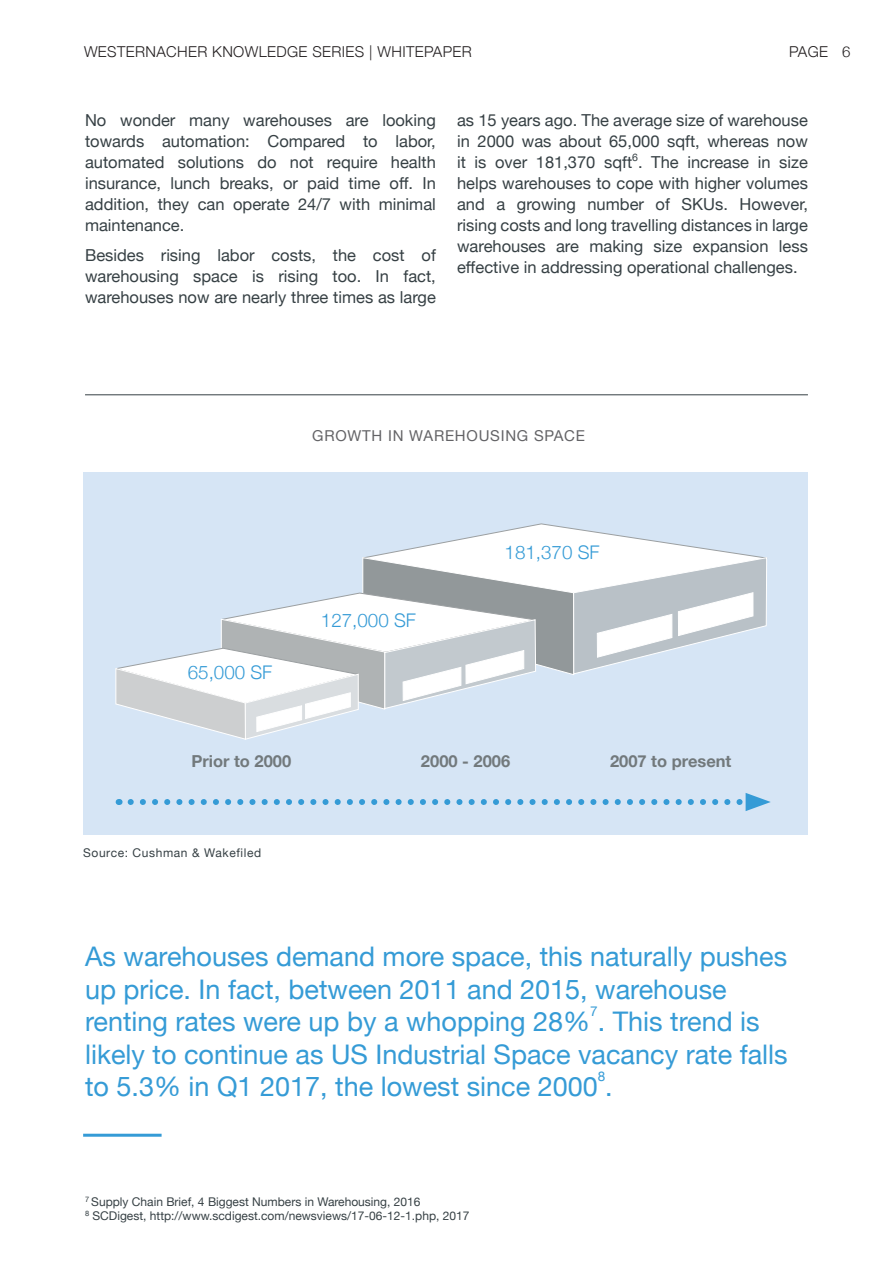
<style>
.page{position:relative;width:893px;height:1263px;background:#fff}
.page>*{position:absolute;margin:0;border:0;box-sizing:border-box;transform-origin:0 0}
.t1{font:27px/32.4px "Helvetica Neue";color:#359bd6}
.t2{font:300 18.75px "Helvetica Neue";color:#359bd6}
.t3{font:16.5px/21px "Helvetica Neue";color:#364044;text-align:justify}
.t4{font:700 16.5px "Helvetica Neue";color:#72797c}
.t5{font:300 15px "Helvetica Neue";letter-spacing:.025em;color:#231f20}
.t6{font:15px "Helvetica Neue";letter-spacing:.05em;color:#636366}
.t7{font:13.5px "Helvetica Neue";color:#359bd6}
.t8{font:12px/14.4px "Helvetica Neue";color:#364044}
.t9{font:12px "Helvetica Neue";letter-spacing:.05em;color:#364044}
.t10{font:10.5px "Helvetica Neue";color:#364044}
</style>
<div class="page">
<div style="left:83px;top:472px;width:725px;height:363px;background:#d6e5f5"></div>
<svg style="left:115px;top:523px;width:652px;height:217px"></svg>
<svg style="left:131px;top:793px;width:640px;height:18px"></svg>
<hr style="left:85px;top:395px;width:723px;height:1px;background:#364044">
<hr style="left:83px;top:1134px;width:79px;height:3px;background:#359bd6">
<p class="t5" style="left:84px;top:40px;width:389px">WESTERNACHER KNOWLEDGE SERIES | WHITEPAPER</p>
<p class="t5" style="left:789px;top:40px;width:63px">PAGE 6</p>
<p class="t3" style="left:85px;top:111px;width:352px">No wonder many warehouses are looking towards automation: Compared to labor, automated solutions do not require health insurance, lunch breaks, or paid time off. In addition, they can operate 24/7 with minimal maintenance.</p>
<p class="t3" style="left:85px;top:245px;width:352px">Besides rising labor costs, the cost of warehousing space is rising too. In fact, warehouses now are nearly three times as large</p>
<p class="t3" style="left:457px;top:111px;width:352px">as 15 years ago. The average size of warehouse in 2000 was about 65,000 sqft, whereas now it is over 181,370 sqft . The increase in size</p>
<p class="t10" style="left:632px;top:149px;width:7px">6</p>
<p class="t3" style="left:457px;top:174px;width:352px">helps warehouses to cope with higher volumes and a growing number of SKUs. However, rising costs and long travelling distances in large warehouses are making size expansion less effective in addressing operational challenges.</p>
<p class="t6" style="left:312px;top:425px;width:274px">GROWTH IN WAREHOUSING SPACE</p>
<p class="t2" style="left:188px;top:657px;width:86px">65,000 SF</p>
<p class="t2" style="left:321px;top:605px;width:97px">127,000 SF</p>
<p class="t2" style="left:505px;top:537px;width:97px">181,370 SF</p>
<p class="t4" style="left:191px;top:748px;width:101px">Prior to 2000</p>
<p class="t4" style="left:421px;top:748px;width:91px">2000 - 2006</p>
<p class="t4" style="left:610px;top:748px;width:123px">2007 to present</p>
<p class="t9" style="left:83px;top:844px;width:180px">Source: Cushman &amp; Wakefiled</p>
<h1 class="t1" style="left:85px;top:942px;width:704px">As warehouses demand more space, this naturally pushes up price. In fact, between 2011 and 2015, warehouse renting rates were up by a whopping 28% . This trend is</h1>
<p class="t7" style="left:590px;top:1002px;width:9px">7</p>
<h1 class="t1" style="left:85px;top:1039px;width:704px">likely to continue as US Industrial Space vacancy rate falls to 5.3% in Q1 2017, the lowest since 2000 .</h1>
<p class="t7" style="left:598px;top:1066px;width:9px">8</p>
<p class="t8" style="left:85px;top:1195px;width:386px"><sup>7</sup> Supply Chain Brief, 4 Biggest Numbers in Warehousing, 2016<br><sup>8</sup> SCDigest, http://www.scdigest.com/newsviews/17-06-12-1.php, 2017</p>
</div>
